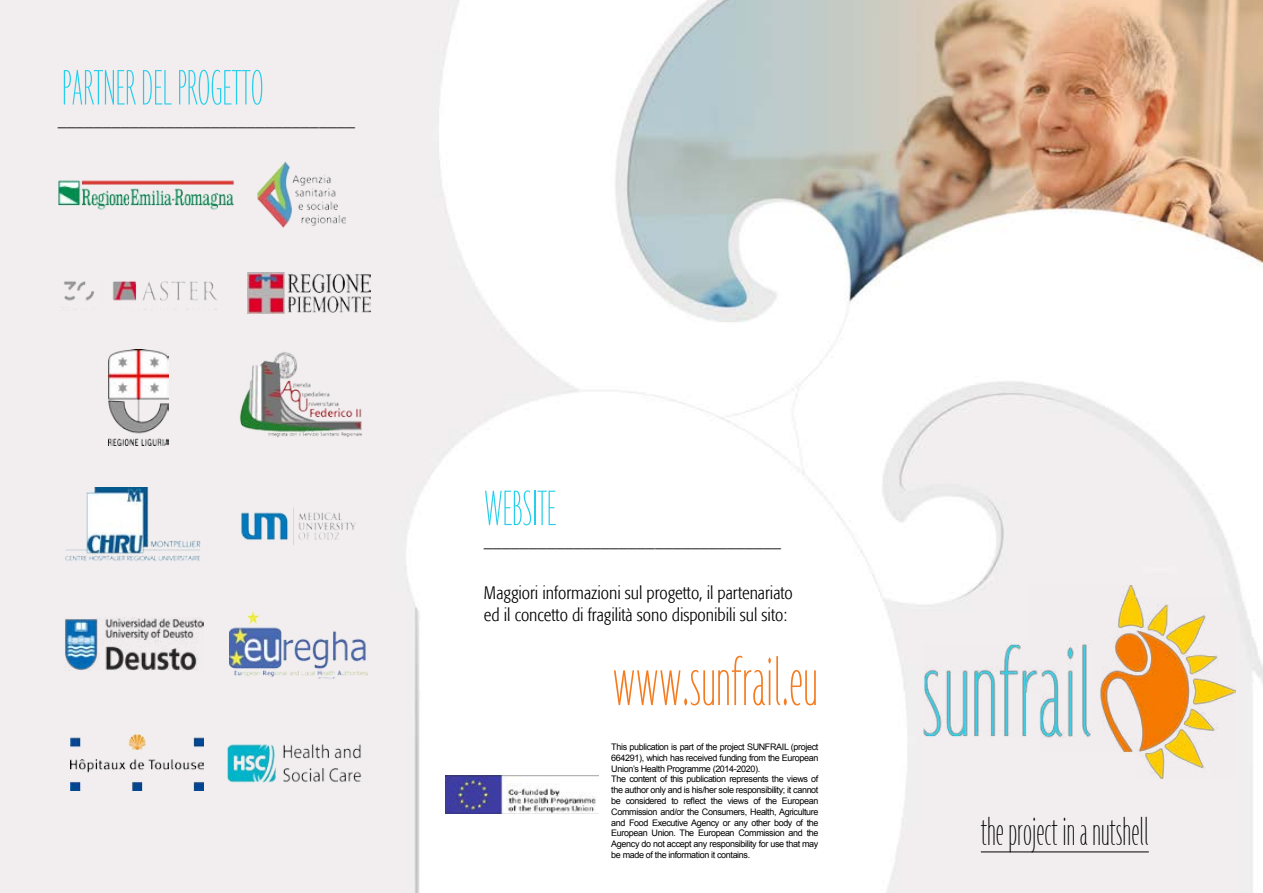
<style>
.page{position:relative;width:1263px;height:893px;background:#fff}
.page>*{position:absolute;margin:0;border:0;box-sizing:border-box;transform-origin:0 0}
.t1{font:100 ultra-condensed 76.65px "Agenda";color:#f47b20}
.t2{font:100 ultra-condensed 54px "Agenda";color:#25ceea}
.t3{font:100 ultra-condensed 43.95px "Agenda";color:#000}
.t4{font:300 condensed 18px/21.6px "Formata";color:#000}
.t5{font:18px "Times";color:#000}
.t6{font:9px/10.8px "Arial";letter-spacing:-.04em;color:#000}
</style>
<div class="page">
<img style="left:0;top:0;width:1263px;height:893px">
<img style="left:922px;top:585px;width:313px;height:193px">
<hr style="left:981px;top:851px;width:168px;height:1px;background:#000">
<img style="left:445px;top:775px;width:154px;height:38px">
<img style="left:56px;top:179px;width:180px;height:34px">
<img style="left:258px;top:161px;width:88px;height:67px">
<img style="left:51px;top:267px;width:177px;height:52px">
<img style="left:247px;top:272px;width:123px;height:42px">
<img style="left:108px;top:349px;width:60px;height:96px">
<img style="left:226px;top:347px;width:146px;height:95px">
<img style="left:65px;top:488px;width:143px;height:77px">
<img style="left:231px;top:495px;width:135px;height:63px">
<img style="left:65px;top:617px;width:138px;height:53px">
<img style="left:230px;top:610px;width:137px;height:72px">
<img style="left:70px;top:735px;width:133px;height:55px">
<img style="left:223px;top:741px;width:141px;height:44px">
<h2 class="t2" style="left:62px;top:61px;width:203px">PARTNER DEL PROGETTO</h2>
<h3 class="t5" style="left:58px;top:103px;width:298px">_________________________________</h3>
<h2 class="t2" style="left:484px;top:481px;width:74px">WEBSITE</h2>
<h3 class="t5" style="left:484px;top:524px;width:299px">_________________________________</h3>
<h3 class="t4" style="left:484px;top:582px;width:310px">Maggiori informazioni sul progetto, il partenariato ed il concetto di fragilità sono disponibili sul sito:</h3>
<h1 class="t1" style="left:612px;top:643px;width:207px">www.sunfrail.eu</h1>
<p class="t6" style="left:611px;top:742px;width:209px">This publication is part of the project SUNFRAIL (project 664291), which has received funding from the European Union’s Health Programme (2014-2020).<br>The content of this publication represents the views of the author only and is his/her sole responsibility; it cannot be considered to reflect the views of the European Commission and/or the Consumers, Health, Agriculture and Food Executive Agency or any other body of the European Union. The European Commission and the Agency do not accept any responsibility for use that may be made of the information it contains.</p>
<h3 class="t3" style="left:981px;top:809px;width:169px">the project in a nutshell</h3>
</div>
